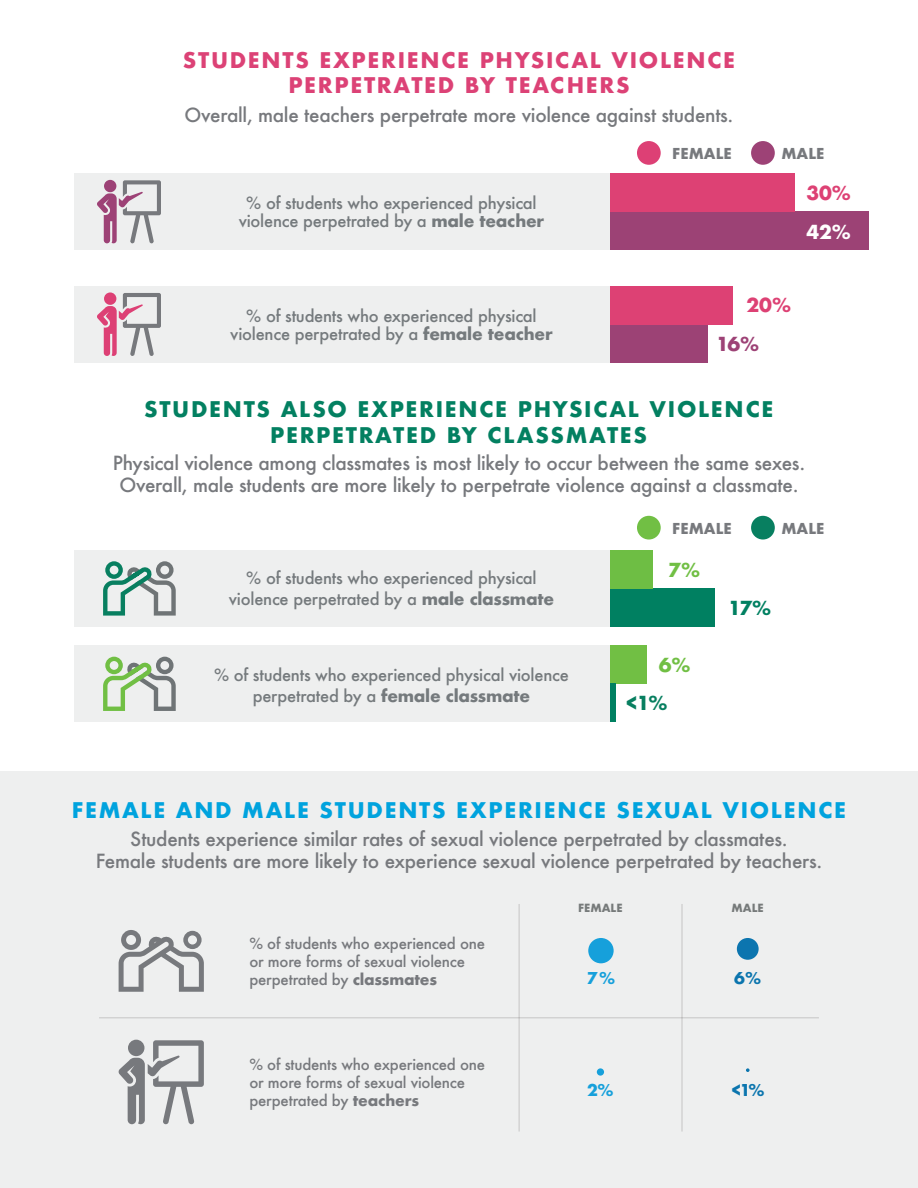
<style>
.page{position:relative;width:918px;height:1188px;background:#fff}
.page>*{position:absolute;margin:0;border:0;box-sizing:border-box;transform-origin:0 0}
.t1{font:700 21px "Futura";letter-spacing:.08em;color:#038061}
.t2{font:700 21px/25.2px "Futura";letter-spacing:.08em;color:#dc4276;text-align:center}
.t3{font:700 21px "Futura";letter-spacing:.08em;color:#00a3de}
.t4{font:500 18.9px/22.4px "Futura";letter-spacing:-.015em;color:#77797d;text-align:center}
.t5{font:700 18.9px "Futura";color:#dd4174}
.t6{font:700 18.9px "Futura";color:#71bf44}
.t7{font:700 18.9px "Futura";color:#9d4276}
.t8{font:700 18.9px "Futura";color:#008061}
.t9{font:700 18.9px "Futura";color:#087f60}
.t10{font:700 18.9px "Futura";color:#fff}
.t11{font:500 16.5px/21px "Futura";letter-spacing:-.015em;color:#757a7d;text-align:center}
.t12{font:700 15.9px "Futura";color:#0b75ae}
.t13{font:700 15.9px "Futura";color:#16a0db}
.t14{font:500 15px/18px "Futura";letter-spacing:-.015em;color:#77797d}
.t15{font:700 14.7px "Futura";color:#77797d}
.t16{font:700 10.95px "Futura";color:#767a7a}
.s1{font-weight:700}
</style>
<div class="page">
<div style="left:609px;top:212px;width:260px;height:38px;background:#9c4275"></div>
<div style="left:0;top:772px;width:918px;height:416px;background:#eeefef"></div>
<hr style="left:518px;top:904px;width:2px;height:228px;background:#231f20">
<hr style="left:681px;top:904px;width:2px;height:228px;background:#231f20">
<hr style="left:99px;top:1017px;width:720px;height:1px;background:#231f20">
<svg style="left:746px;top:1068px;width:4px;height:4px"></svg>
<svg style="left:118px;top:1040px;width:86px;height:85px"></svg>
<div style="left:588px;top:938px;width:26px;height:25px;background:#16a0db;border-radius:50%"></div>
<div style="left:737px;top:938px;width:22px;height:22px;background:#0c75af;border-radius:50%"></div>
<svg style="left:119px;top:930px;width:85px;height:62px"></svg>
<div style="left:607px;top:588px;width:108px;height:39px;background:#008061"></div>
<div style="left:609px;top:550px;width:43px;height:38px;background:#6ebe44"></div>
<div style="left:609px;top:646px;width:37px;height:38px;background:#71bf44"></div>
<div style="left:609px;top:684px;width:6px;height:38px;background:#008061"></div>
<div style="left:74px;top:550px;width:535px;height:77px;background:#eeefef"></div>
<div style="left:74px;top:646px;width:535px;height:76px;background:#eeefef"></div>
<div style="left:609px;top:173px;width:186px;height:39px;background:#dd4174"></div>
<div style="left:609px;top:324px;width:99px;height:38px;background:#9c4275"></div>
<div style="left:609px;top:286px;width:124px;height:38px;background:#dd4174"></div>
<div style="left:74px;top:173px;width:535px;height:77px;background:#eeefef"></div>
<div style="left:74px;top:286px;width:535px;height:76px;background:#eeefef"></div>
<div style="left:637px;top:141px;width:24px;height:24px;background:#dd4075;border-radius:50%"></div>
<div style="left:751px;top:141px;width:24px;height:24px;background:#9d4276;border-radius:50%"></div>
<div style="left:637px;top:516px;width:24px;height:24px;background:#71bf44;border-radius:50%"></div>
<div style="left:751px;top:516px;width:24px;height:24px;background:#087f60;border-radius:50%"></div>
<div style="left:597px;top:1068px;width:7px;height:8px;background:#16a0db;border-radius:50%"></div>
<p class="t2" style="left:183px;top:47px;width:554px">STUDENTS EXPERIENCE PHYSICAL VIOLENCE<br>PERPETRATED BY TEACHERS</p>
<p class="t4" style="left:185px;top:103px;width:550px">Overall, male teachers perpetrate more violence against students.</p>
<p class="t11" style="left:239px;top:194px;width:307px;line-height:18px">% of students who experienced physical violence perpetrated by a <span class="s1">male teacher</span></p>
<p class="t11" style="left:230px;top:307px;width:324px;line-height:18px">% of students who experienced physical violence perpetrated by a <span class="s1">female teacher</span></p>
<p class="t15" style="left:672px;top:143px;width:61px">FEMALE</p>
<p class="t15" style="left:781px;top:143px;width:45px">MALE</p>
<p class="t5" style="left:806px;top:180px;width:46px">30%</p>
<p class="t10" style="left:806px;top:218px;width:46px">42%</p>
<p class="t5" style="left:746px;top:292px;width:46px">20%</p>
<p class="t7" style="left:716px;top:330px;width:44px">16%</p>
<p class="t1" style="left:144px;top:394px;width:631px">STUDENTS ALSO EXPERIENCE PHYSICAL VIOLENCE</p>
<p class="t1" style="left:270px;top:419px;width:379px">PERPETRATED BY CLASSMATES</p>
<p class="t4" style="left:113px;top:451px;width:694px">Physical violence among classmates is most likely to occur between the same sexes.<br>Overall, male students are more likely to perpetrate violence against a classmate.</p>
<p class="t11" style="left:229px;top:567px;width:327px">% of students who experienced physical violence perpetrated by a <span class="s1">male classmate</span></p>
<p class="t11" style="left:214px;top:664px;width:356px">% of students who experienced physical violence perpetrated by a <span class="s1">female classmate</span></p>
<p class="t15" style="left:672px;top:518px;width:61px">FEMALE</p>
<p class="t15" style="left:781px;top:518px;width:45px">MALE</p>
<p class="t6" style="left:668px;top:556px;width:33px">7%</p>
<p class="t6" style="left:659px;top:651px;width:33px">6%</p>
<p class="t9" style="left:625px;top:689px;width:44px">&lt;1%</p>
<p class="t8" style="left:728px;top:595px;width:45px">17%</p>
<p class="t3" style="left:72px;top:795px;width:776px">FEMALE AND MALE STUDENTS EXPERIENCE SEXUAL VIOLENCE</p>
<p class="t4" style="left:96px;top:827px;width:728px">Students experience similar rates of sexual violence perpetrated by classmates.<br>Female students are more likely to experience sexual violence perpetrated by teachers.</p>
<p class="t14" style="left:249px;top:934px;width:237px">% of students who experienced one or more forms of sexual violence perpetrated by <span class="s1">classmates</span></p>
<p class="t14" style="left:249px;top:1055px;width:237px">% of students who experienced one or more forms of sexual violence perpetrated by <span class="s1">teachers</span></p>
<p class="t16" style="left:578px;top:900px;width:46px">FEMALE</p>
<p class="t16" style="left:732px;top:900px;width:34px">MALE</p>
<p class="t13" style="left:587px;top:966px;width:30px">7%</p>
<p class="t12" style="left:734px;top:966px;width:28px">6%</p>
<p class="t13" style="left:587px;top:1078px;width:28px">2%</p>
<p class="t12" style="left:731px;top:1078px;width:35px">&lt;1%</p>
</div>
